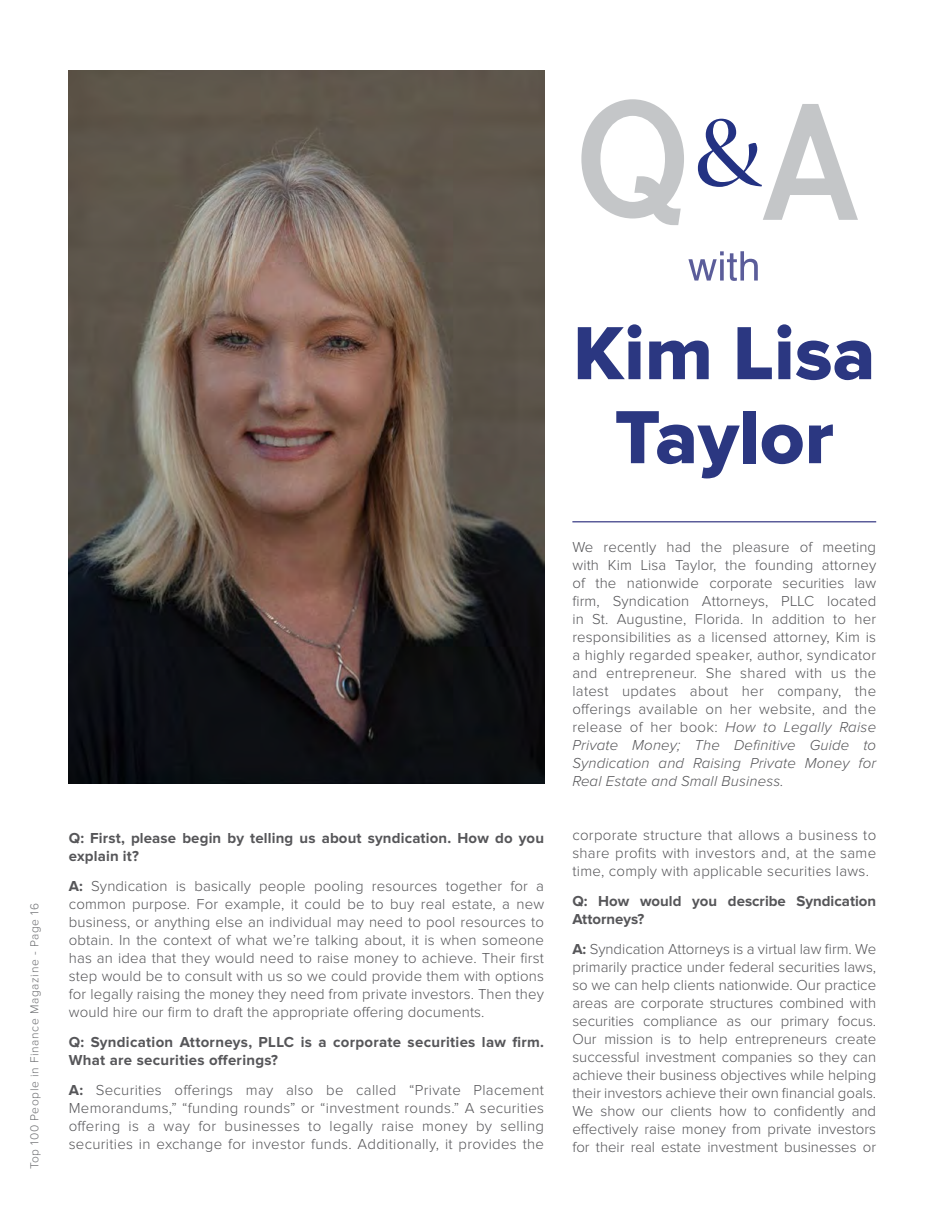
<style>
.page{position:relative;width:945px;height:1215px;background:#fff}
.page>*{position:absolute;margin:0;border:0;box-sizing:border-box;transform-origin:0 0}
.t1{font:78px/84px "Proxima Nova Extrabld";color:#2b3781;text-align:center}
.t2{font:300 15px/18px "Proxima Nova";letter-spacing:.02em;color:#565659;text-align:justify}
.t3{font:700 15px/18px "Proxima Nova";letter-spacing:.01em;color:#565659}
.t4{font:300 12px "Proxima Nova";letter-spacing:.05em;color:#6d6e71}
.s1{font-weight:700}
.s2{font-style:italic}
</style>
<div class="page">
<img style="left:69px;top:70px;width:475px;height:714px">
<svg style="left:581px;top:99px;width:103px;height:126px"></svg>
<svg style="left:698px;top:104px;width:160px;height:116px"></svg>
<hr style="left:572px;top:521px;width:304px;height:2px;background:#5b5d9a">
<svg style="left:688px;top:251px;width:70px;height:30px"></svg>
<p class="t4" style="left:29px;top:1169px;width:267px;rotate:-90deg">Top 100 People in Finance Magazine - Page 16</p>
<p class="t3" style="left:69px;top:830px;width:477px">Q: First, please begin by telling us about syndication. How do you explain it?</p>
<p class="t2" style="left:69px;top:878px;width:477px"><span class="s1">A:</span> Syndication is basically people pooling resources together for a common purpose. For example, it could be to buy real estate, a new business, or anything else an individual may need to pool resources to obtain. In the context of what we’re talking about, it is when someone has an idea that they would need to raise money to achieve. Their first step would be to consult with us so we could provide them with options for legally raising the money they need from private investors. Then they would hire our firm to draft the appropriate offering documents.</p>
<p class="t3" style="left:69px;top:1034px;width:477px">Q: Syndication Attorneys, PLLC is a corporate securities law firm.<br>What are securities offerings?</p>
<p class="t2" style="left:69px;top:1082px;width:477px"><span class="s1">A:</span> Securities offerings may also be called “Private Placement Memorandums,” “funding rounds” or “investment rounds.” A securities offering is a way for businesses to legally raise money by selling securities in exchange for investor funds. Additionally, it provides the</p>
<h1 class="t1" style="left:573px;top:315px;width:304px">Kim Lisa<br>Taylor</h1>
<p class="t2" style="left:572px;top:539px;width:305px">We recently had the pleasure of meeting with Kim Lisa Taylor, the founding attorney of the nationwide corporate securities law firm, Syndication Attorneys, PLLC located in St. Augustine, Florida. In addition to her responsibilities as a licensed attorney, Kim is a highly regarded speaker, author, syndicator and entrepreneur. She shared with us the latest updates about her company, the offerings available on her website, and the release of her book: <span class="s2">How to Legally Raise Private Money; The Definitive Guide to Syndication and Raising Private Money for Real Estate and Small Business.</span></p>
<p class="t2" style="left:572px;top:827px;width:305px">corporate structure that allows a business to share profits with investors and, at the same time, comply with applicable securities laws.</p>
<p class="t3" style="left:572px;top:893px;width:305px">Q: How would you describe Syndication<br>Attorneys?</p>
<p class="t2" style="left:572px;top:941px;width:305px"><span class="s1">A:</span> Syndication Attorneys is a virtual law firm. We primarily practice under federal securities laws, so we can help clients nationwide. Our practice areas are corporate structures combined with securities compliance as our primary focus.<br>Our mission is to help entrepreneurs create successful investment companies so they can achieve their business objectives while helping their investors achieve their own financial goals.<br>We show our clients how to confidently and effectively raise money from private investors for their real estate investment businesses or</p>
</div>
